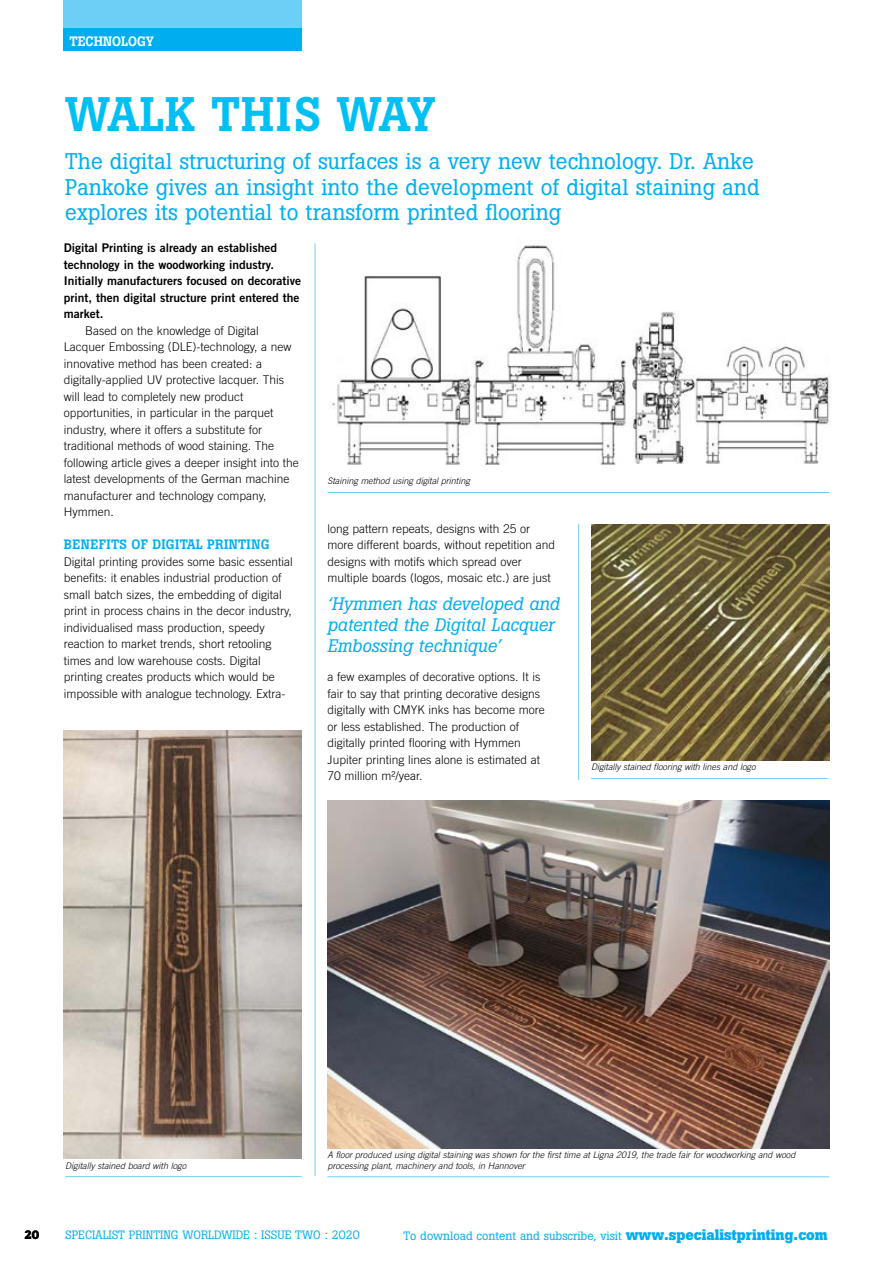
<style>
.page{position:relative;width:893px;height:1263px;background:#fff}
.page>*{position:absolute;margin:0;border:0;box-sizing:border-box;transform-origin:0 0}
.t1{font:500 48px "Boton";letter-spacing:.005em;color:#00c0f3}
.t2{font:22.5px/25.5px "Boton";color:#00aeef}
.t3{font:italic 18px/21px "Boton";color:#00aeef}
.t4{font:500 13.5px "Boton";letter-spacing:.02em;color:#00aeef}
.t5{font:500 13.5px "Boton";color:#fff}
.t6{font:300 12px/16.5px "Trade Gothic";color:#000}
.t7{font:12px/16.5px "Trade Gothic Bold Two";color:#000}
.t8{font:12px "Boton";color:#00aeef}
.t9{font:700 12px "Boton";color:#000}
.t10{font:italic 300 9px/10.5px "Trade Gothic";color:#000}
.s1{font-weight:700;font-size:15px}
</style>
<div class="page">
<img style="left:327px;top:801px;width:502px;height:347px">
<hr style="left:327px;top:1176px;width:502px;height:1px;background:#6dcff6">
<div style="left:64px;top:0;width:238px;height:51px;background:#6dcff6"></div>
<div style="left:64px;top:28px;width:238px;height:23px;background:#00aeef"></div>
<hr style="left:315px;top:243px;width:1px;height:933px;background:#6dcff6">
<hr style="left:578px;top:524px;width:1px;height:256px;background:#6dcff6">
<img style="left:332px;top:245px;width:498px;height:220px">
<img style="left:591px;top:524px;width:238px;height:236px">
<img style="left:64px;top:731px;width:238px;height:427px">
<hr style="left:327px;top:492px;width:502px;height:1px;background:#6dcff6">
<hr style="left:591px;top:778px;width:237px;height:1px;background:#6dcff6">
<hr style="left:65px;top:1176px;width:237px;height:1px;background:#6dcff6">
<p class="t5" style="left:70px;top:33px;width:86px">TECHNOLOGY</p>
<h1 class="t1" style="left:65px;top:86px;width:372px">WALK THIS WAY</h1>
<h2 class="t2" style="left:65px;top:149px;width:696px">The digital structuring of surfaces is a very new technology. Dr. Anke<br>Pankoke gives an insight into the development of digital staining and explores its potential to transform printed flooring</h2>
<p class="t7" style="left:64px;top:239px;width:239px">Digital Printing is already an established technology in the woodworking industry.<br>Initially manufacturers focused on decorative print, then digital structure print entered the market.</p>
<p class="t6" style="left:64px;top:322px;width:237px;text-indent:21px">Based on the knowledge of Digital Lacquer Embossing (DLE)-technology, a new innovative method has been created: a digitally-applied UV protective lacquer. This will lead to completely new product opportunities, in particular in the parquet industry, where it offers a substitute for traditional methods of wood staining. The following article gives a deeper insight into the latest developments of the German machine manufacturer and technology company, Hymmen.</p>
<p class="t4" style="left:64px;top:536px;width:207px">BENEFITS OF DIGITAL PRINTING</p>
<p class="t6" style="left:64px;top:553px;width:231px">Digital printing provides some basic essential benefits: it enables industrial production of small batch sizes, the embedding of digital print in process chains in the decor industry, individualised mass production, speedy reaction to market trends, short retooling times and low warehouse costs. Digital printing creates products which would be impossible with analogue technology. Extra-</p>
<p class="t10" style="left:327px;top:476px;width:144px">Staining method using digital printing</p>
<p class="t6" style="left:327px;top:520px;width:229px">long pattern repeats, designs with 25 or more different boards, without repetition and designs with motifs which spread over multiple boards (logos, mosaic etc.) are just</p>
<h3 class="t3" style="left:327px;top:593px;width:234px">‘Hymmen has developed and patented the Digital Lacquer<br>Embossing technique’</h3>
<p class="t6" style="left:327px;top:668px;width:219px">a few examples of decorative options. It is fair to say that printing decorative designs digitally with CMYK inks has become more or less established. The production of digitally printed flooring with Hymmen Jupiter printing lines alone is estimated at 70 million m²/year.</p>
<p class="t10" style="left:591px;top:762px;width:166px">Digitally stained flooring with lines and logo</p>
<p class="t10" style="left:65px;top:1160px;width:123px">Digitally stained board with logo</p>
<p class="t10" style="left:327px;top:1149px;width:469px">A floor produced using digital staining was shown for the first time at Ligna 2019, the trade fair for woodworking and wood processing plant, machinery and tools, in Hannover</p>
<p class="t9" style="left:24px;top:1228px;width:16px">20</p>
<p class="t8" style="left:65px;top:1228px;width:296px">SPECIALIST PRINTING WORLDWIDE : ISSUE TWO : 2020</p>
<p class="t8" style="left:403px;top:1228px;width:426px">To download content and subscribe, visit <span class="s1">www.specialistprinting.com</span></p>
</div>
